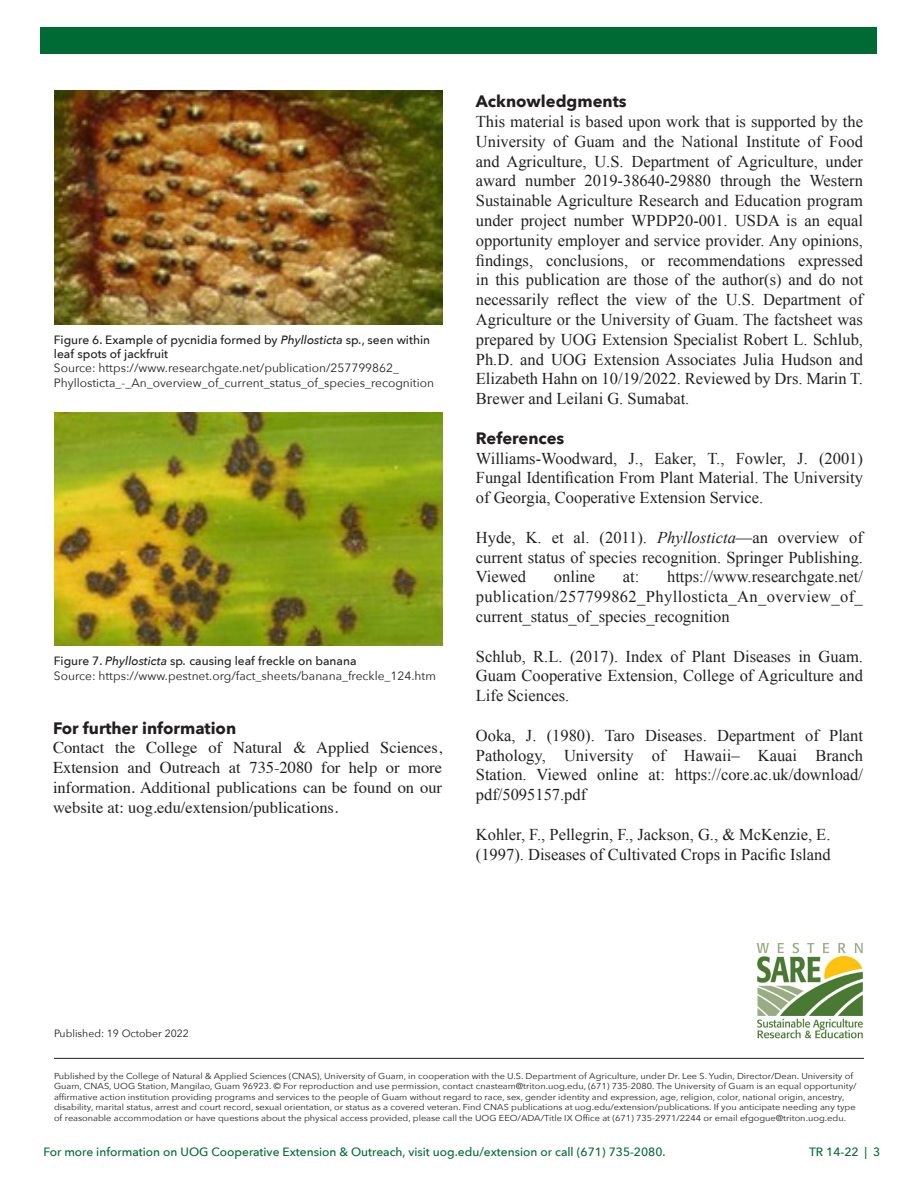
<style>
.page{position:relative;width:918px;height:1188px;background:#fff}
.page>*{position:absolute;margin:0;border:0;box-sizing:border-box;transform-origin:0 0}
.Body{font:16.5px/19.8px "Times New Roman";color:#231f20;text-align:justify}
.Body-2{font:16.5px/19.8px "Times";color:#231f20;text-align:justify}
.Body-3{font:700 16.5px "Avenir Next";color:#231f20}
.t1{font:12px/14.4px "Avenir Next";color:#231f20}
.t2{font:500 12px/14.4px "Avenir Next";color:#231f20}
.t3{font:500 12px "Avenir Next";color:#006a35}
.t4{font:10.5px "Avenir Next";color:#231f20}
.t5{font:8.7px/10.4px "Avenir Next";color:#231f20;scale:1.07 1}
.s1{font-style:italic}
</style>
<div class="page">
<div style="left:40px;top:27px;width:837px;height:27px;background:#006a35"></div>
<hr style="left:54px;top:1058px;width:810px;height:1px;background:#231f20">
<img style="left:54px;top:91px;width:388px;height:233px">
<img style="left:54px;top:413px;width:388px;height:233px">
<img style="left:757px;top:942px;width:106px;height:97px">
<p class="t2" style="left:54px;top:332px;width:378px">Figure 6. Example of pycnidia formed by <span class="s1">Phyllosticta</span> sp<span class="s1">.</span>, seen within leaf spots of jackfruit</p>
<p class="t1" style="left:54px;top:360px;width:382px">Source: https://www.researchgate.net/publication/257799862_<br>Phyllosticta_-_An_overview_of_current_status_of_species_recognition</p>
<p class="t2" style="left:54px;top:654px;width:304px">Figure 7. <span class="s1">Phyllosticta</span> sp<span class="s1">.</span> causing leaf freckle on banana</p>
<p class="t1" style="left:54px;top:668px;width:384px">Source: https://www.pestnet.org/fact_sheets/banana_freckle_124.htm</p>
<p class="Body-3" style="left:53px;top:714px;width:185px">For further information</p>
<p class="Body-2" style="left:53px;top:737px;width:391px">Contact the College of Natural &amp; Applied Sciences, Extension and Outreach at 735-2080 for help or more information. Additional publications can be found on our website at: uog.edu/extension/publications.</p>
<p class="Body-3" style="left:476px;top:87px;width:152px">Acknowledgments</p>
<p class="Body" style="left:476px;top:111px;width:389px">This material is based upon work that is supported by the University of Guam and the National Institute of Food and Agriculture, U.S. Department of Agriculture, under award number 2019-38640-29880 through the Western Sustainable Agriculture Research and Education program under project number WPDP20-001. USDA is an equal opportunity employer and service provider. Any opinions, findings, conclusions, or recommendations expressed in this publication are those of the author(s) and do not necessarily reflect the view of the U.S. Department of Agriculture or the University of Guam. The factsheet was prepared by UOG Extension Specialist Robert L. Schlub, Ph.D. and UOG Extension Associates Julia Hudson and Elizabeth Hahn on 10/19/2022. Reviewed by Drs. Marin T.<br>Brewer and Leilani G. Sumabat.</p>
<p class="Body-3" style="left:476px;top:424px;width:90px">References</p>
<p class="Body" style="left:476px;top:448px;width:389px">Williams-Woodward, J., Eaker, T., Fowler, J. (2001)<br>Fungal Identification From Plant Material. The University of Georgia, Cooperative Extension Service.</p>
<p class="Body" style="left:476px;top:527px;width:389px">Hyde, K. et al. (2011). <span class="s1">Phyllosticta</span>—an overview of current status of species recognition. Springer Publishing.<br>Viewed</p>
<p class="Body" style="left:476px;top:567px;width:389px;text-indent:191px">https://www.researchgate.net/ publication/257799862_Phyllosticta_An_overview_of_ current_status_of_species_recognition</p>
<p class="Body" style="left:476px;top:646px;width:389px">Schlub, R.L. (2017). Index of Plant Diseases in Guam.<br>Guam Cooperative Extension, College of Agriculture and Life Sciences.</p>
<p class="Body" style="left:476px;top:725px;width:389px">Ooka, J. (1980). Taro Diseases. Department of Plant Pathology, University of Hawaii– Kauai Branch Station. Viewed online at: https://core.ac.uk/download/ pdf/5095157.pdf</p>
<p class="Body" style="left:476px;top:824px;width:356px">Kohler, F., Pellegrin, F., Jackson, G., &amp; McKenzie, E.</p>
<p class="Body" style="left:476px;top:844px;width:356px">(1997). Diseases of Cultivated Crops in Pacific Island</p>
<p class="Body" style="left:554px;top:567px;width:43px">online</p>
<p class="Body" style="left:623px;top:567px;width:18px">at:</p>
<p class="t4" style="left:54px;top:1024px;width:137px">Published: 19 October 2022</p>
<p class="t5" style="left:54px;top:1071px;width:752px">Published by the College of Natural &amp; Applied Sciences (CNAS), University of Guam, in cooperation with the U.S. Department of Agriculture, under Dr. Lee S. Yudin, Director/Dean. University of Guam, CNAS, UOG Station, Mangilao, Guam 96923. © For reproduction and use permission, contact cnasteam@triton.uog.edu, (671) 735-2080. The University of Guam is an equal opportunity/ affirmative action institution providing programs and services to the people of Guam without regard to race, sex, gender identity and expression, age, religion, color, national origin, ancestry, disability, marital status, arrest and court record, sexual orientation, or status as a covered veteran. Find CNAS publications at uog.edu/extension/publications. If you anticipate needing any type of reasonable accommodation or have questions about the physical access provided, please call the UOG EEO/ADA/Title IX Office at (671) 735-2971/2244 or email efgogue@triton.uog.edu.</p>
<p class="t3" style="left:43px;top:1141px;width:624px">For more information on UOG Cooperative Extension &amp; Outreach, visit uog.edu/extension or call (671) 735-2080.</p>
<p class="t3" style="left:809px;top:1141px;width:73px">TR 14-22 | 3</p>
</div>
